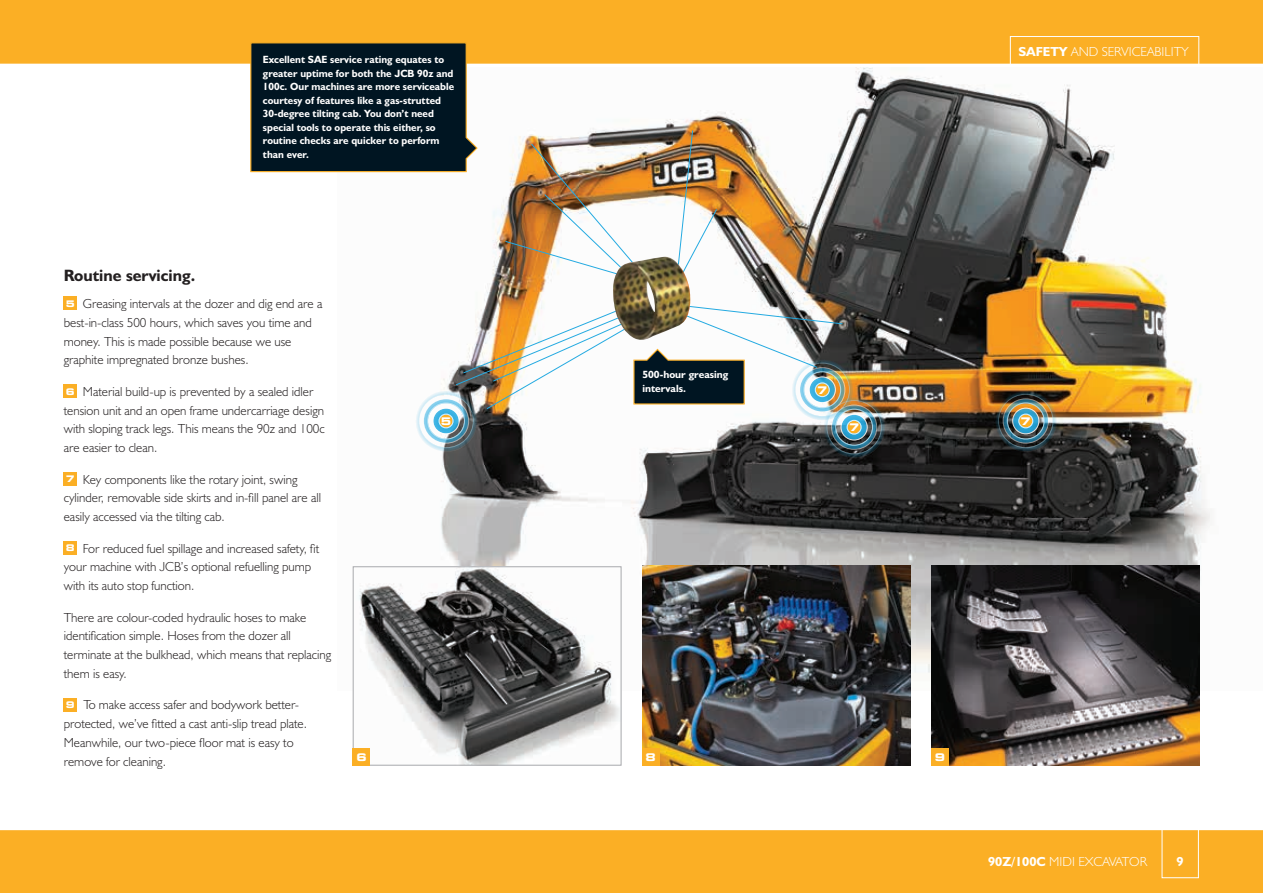
<style>
.page{position:relative;width:1263px;height:893px;background:#fff}
.page>*{position:absolute;margin:0;border:0;box-sizing:border-box;transform-origin:0 0}
.t1{font:16.5px "JCB Bold";color:#231f20}
.t2{font:13.2px/18.8px "JCB Light";color:#231f20}
.t3{font:13.2px "JCB Light";color:#fff}
.t4{font:13.2px "JCB Bold";color:#fff}
.t5{font:10.5px/13.5px "JCB Bold";color:#fff}
.t6{font:700 expanded 10.5px "Square 721 BT";color:#fff}
.s1{font-family:"JCB Bold"}
.s2{font-family:"Square 721 BT";font-weight:700;font-stretch:expanded;font-size:9.15px;color:#fff}
</style>
<div class="page">
<img style="left:352px;top:68px;width:858px;height:623px">
<div style="left:0;top:0;width:1263px;height:64px;background:#fbaf25"></div>
<div style="left:0;top:829px;width:1263px;height:64px;background:#fbaf25"></div>
<hr style="left:0;top:829px;width:1263px;height:1px;background:#fff">
<div style="left:1010px;top:36px;width:189px;height:29px;border:1px solid #fff"></div>
<div style="left:64px;top:297px;width:13px;height:13px;background:#fbaf25"></div>
<div style="left:64px;top:385px;width:13px;height:13px;background:#fbaf25"></div>
<div style="left:64px;top:472px;width:13px;height:14px;background:#fbaf25"></div>
<div style="left:64px;top:541px;width:13px;height:14px;background:#fbaf25"></div>
<div style="left:64px;top:698px;width:13px;height:13px;background:#fbaf25"></div>
<img style="left:642px;top:566px;width:268px;height:199px">
<img style="left:931px;top:566px;width:268px;height:199px">
<img style="left:355px;top:568px;width:264px;height:195px">
<div style="left:353px;top:566px;width:268px;height:199px;border:1px solid #a8a9ad"></div>
<img style="left:993px;top:389px;width:65px;height:64px">
<div style="left:353px;top:748px;width:17px;height:17px;background:#fbaf25"></div>
<div style="left:642px;top:748px;width:17px;height:17px;background:#fbaf25"></div>
<div style="left:931px;top:748px;width:17px;height:17px;background:#fbaf25"></div>
<img style="left:677px;top:130px;width:40px;height:144px">
<svg style="left:250px;top:42px;width:228px;height:131px;background:#14242b"></svg>
<img style="left:505px;top:143px;width:139px;height:141px">
<img style="left:613px;top:257px;width:77px;height:46px">
<img style="left:414px;top:303px;width:472px;height:156px">
<div style="left:1162px;top:819px;width:37px;height:59px;border:1px solid #fff"></div>
<p class="t5" style="left:263px;top:52px;width:193px">Excellent SAE service rating equates to greater uptime for both the JCB 90z and 100c. Our machines are more serviceable courtesy of features like a gas-strutted 30-degree tilting cab. You don’t need special tools to operate this either, so routine checks are quicker to perform than ever.</p>
<p class="t3" style="left:1018px;top:43px;width:172px"><span class="s1">SAFETY</span> AND SERVICEABILITY</p>
<p class="t1" style="left:64px;top:265px;width:133px">Routine servicing.</p>
<p class="t2" style="left:64px;top:294px;width:260px"><span class="s2">5</span> Greasing intervals at the dozer and dig end are a best-in-class 500 hours, which saves you time and money. This is made possible because we use graphite impregnated bronze bushes.</p>
<p class="t2" style="left:64px;top:382px;width:262px"><span class="s2">6</span> Material build-up is prevented by a sealed idler tension unit and an open frame undercarriage design with sloping track legs. This means the 90z and 100c are easier to clean.</p>
<p class="t2" style="left:64px;top:470px;width:259px"><span class="s2">7</span> Key components like the rotary joint, swing cylinder, removable side skirts and in-fill panel are all easily accessed via the tilting cab.</p>
<p class="t2" style="left:64px;top:539px;width:257px"><span class="s2">8</span> For reduced fuel spillage and increased safety, fit your machine with JCB’s optional refuelling pump with its auto stop function.</p>
<p class="t2" style="left:64px;top:608px;width:269px">There are colour-coded hydraulic hoses to make identification simple. Hoses from the dozer all terminate at the bulkhead, which means that replacing them is easy.</p>
<p class="t2" style="left:64px;top:695px;width:245px"><span class="s2">9</span> To make access safer and bodywork better&shy;protected, we’ve fitted a cast anti-slip tread plate.<br>Meanwhile, our two-piece floor mat is easy to remove for cleaning.</p>
<p class="t5" style="left:642px;top:368px;width:88px">500-hour greasing intervals.</p>
<p class="t6" style="left:817px;top:383px;width:12px">7</p>
<p class="t6" style="left:441px;top:415px;width:12px">5</p>
<p class="t6" style="left:1021px;top:415px;width:12px">7</p>
<p class="t6" style="left:849px;top:421px;width:12px">7</p>
<p class="t6" style="left:356px;top:751px;width:12px">6</p>
<p class="t6" style="left:645px;top:751px;width:12px">8</p>
<p class="t6" style="left:935px;top:751px;width:12px">9</p>
<p class="t3" style="left:988px;top:853px;width:161px"><span class="s1">90Z/100C</span> MIDI EXCAVATOR</p>
<p class="t4" style="left:1176px;top:853px;width:9px">9</p>
</div>
